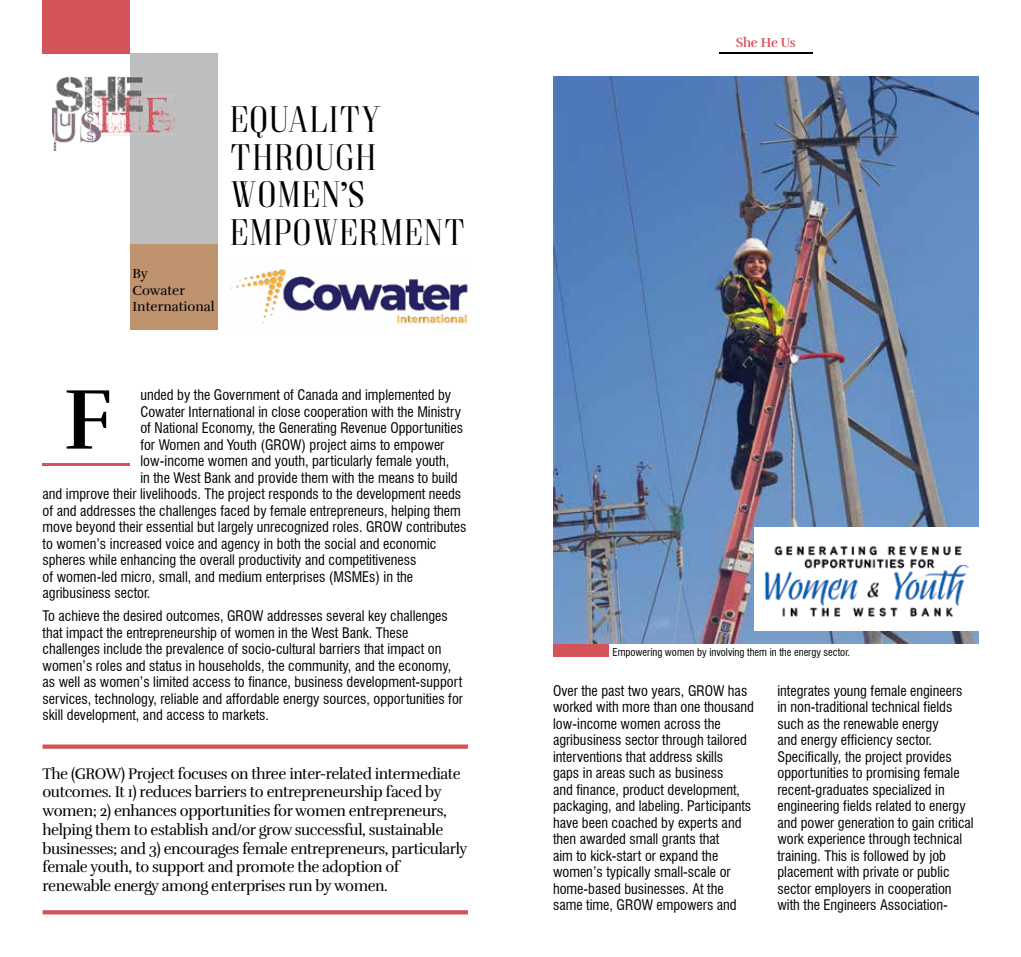
<style>
.page{position:relative;width:1021px;height:957px;background:#fff}
.page>*{position:absolute;margin:0;border:0;box-sizing:border-box;transform-origin:0 0}
.t1{font:700 87px "Rufina";color:#000;scale:.96 1}
.t2{font:37.5px/37.5px "Goldoni";letter-spacing:-.01em;color:#000;scale:.96 1}
.t3{font:15.75px/18.8px "Rufina";letter-spacing:-.03em;color:#000;scale:.96 1}
.t4{font:condensed 14.25px/16.5px "Swiss 721 BT";color:#000}
.t5{font:13.5px/16.5px "Rufina";color:#000}
.t6{font:700 13.5px "Rufina";letter-spacing:-.02em;color:#d45359;scale:.96 1}
.t7{font:condensed 10.5px "Swiss 721 BT";color:#000}
.s1{font-family:"Times New Roman"}
</style>
<div class="page">
<div style="left:43px;top:0;width:87px;height:53px;background:#d45359"></div>
<hr style="left:43px;top:463px;width:87px;height:3px;background:#d45359">
<hr style="left:719px;top:52px;width:93px;height:1px;background:#000">
<div style="left:130px;top:53px;width:88px;height:191px;background:#bcbec0"></div>
<div style="left:130px;top:244px;width:88px;height:86px;background:#bf936e"></div>
<img style="left:53px;top:77px;width:122px;height:73px">
<img style="left:230px;top:269px;width:238px;height:55px">
<img style="left:553px;top:77px;width:425px;height:567px">
<img style="left:754px;top:527px;width:224px;height:104px">
<div style="left:43px;top:744px;width:425px;height:5px;background:#d45359"></div>
<svg style="left:43px;top:910px;width:425px;height:4px;fill:#d45359"></svg>
<div style="left:553px;top:644px;width:55px;height:12px;background:#d45359"></div>
<p class="t5" style="left:132px;top:265px;width:84px">By<br>Cowater<br>International</p>
<h2 class="t2" style="left:231px;top:99px;width:248px">EQUALITY<br>THROUGH<br>WOMEN<span class="s1">’</span>S<br>EMPOWERMENT</h2>
<p class="t4" style="left:140px;top:387px;width:312px">unded by the Government of Canada and implemented by</p>
<p class="t4" style="left:140px;top:403px;width:322px">Cowater International in close cooperation with the Ministry</p>
<p class="t4" style="left:140px;top:420px;width:324px">of National Economy, the Generating Revenue Opportunities</p>
<p class="t4" style="left:140px;top:436px;width:305px">for Women and Youth (GROW) project aims to empower</p>
<p class="t4" style="left:140px;top:453px;width:310px">low-income women and youth, particularly female youth,</p>
<p class="t4" style="left:140px;top:469px;width:319px">in the West Bank and provide them with the means to build</p>
<p class="t4" style="left:43px;top:486px;width:420px">and improve their livelihoods. The project responds to the development needs</p>
<p class="t4" style="left:43px;top:502px;width:420px">of and addresses the challenges faced by female entrepreneurs, helping them</p>
<p class="t4" style="left:43px;top:519px;width:425px">move beyond their essential but largely unrecognized roles. GROW contributes</p>
<p class="t4" style="left:43px;top:535px;width:395px">to women’s increased voice and agency in both the social and economic</p>
<p class="t4" style="left:43px;top:552px;width:375px">spheres while enhancing the overall productivity and competitiveness</p>
<p class="t4" style="left:43px;top:568px;width:372px">of women-led micro, small, and medium enterprises (MSMEs) in the</p>
<p class="t4" style="left:43px;top:585px;width:109px">agribusiness sector.</p>
<p class="t4" style="left:43px;top:607px;width:422px">To achieve the desired outcomes, GROW addresses several key challenges that impact the entrepreneurship of women in the West Bank. These challenges include the prevalence of socio-cultural barriers that impact on women’s roles and status in households, the community, and the economy, as well as women’s limited access to finance, business development-support services, technology, reliable and affordable energy sources, opportunities for skill development, and access to markets.</p>
<h1 class="t1" style="left:64px;top:366px;width:52px">F</h1>
<p class="t3" style="left:43px;top:764px;width:444px">The (GROW) Project focuses on three inter-related intermediate outcomes. It 1) reduces barriers to entrepreneurship faced by women; 2) enhances opportunities for women entrepreneurs, helping them to establish and/or grow successful, sustainable businesses; and 3) encourages female entrepreneurs, particularly female youth, to support and promote the adoption of renewable energy among enterprises run by women.</p>
<p class="t6" style="left:735px;top:34px;width:64px">She He Us</p>
<p class="t7" style="left:612px;top:646px;width:239px">Empowering women by involving them in the energy sector.</p>
<p class="t4" style="left:553px;top:682px;width:202px">Over the past two years, GROW has worked with more than one thousand low-income women across the agribusiness sector through tailored interventions that address skills<br>gaps in areas such as business<br>and finance, product development, packaging, and labeling. Participants have been coached by experts and then awarded small grants that<br>aim to kick-start or expand the women’s typically small-scale or home-based businesses. At the same time, GROW empowers and</p>
<p class="t4" style="left:777px;top:682px;width:198px">integrates young female engineers in non-traditional technical fields such as the renewable energy<br>and energy efficiency sector.<br>Specifically, the project provides opportunities to promising female recent-graduates specialized in engineering fields related to energy and power generation to gain critical work experience through technical training. This is followed by job placement with private or public sector employers in cooperation with the Engineers Association-</p>
</div>
